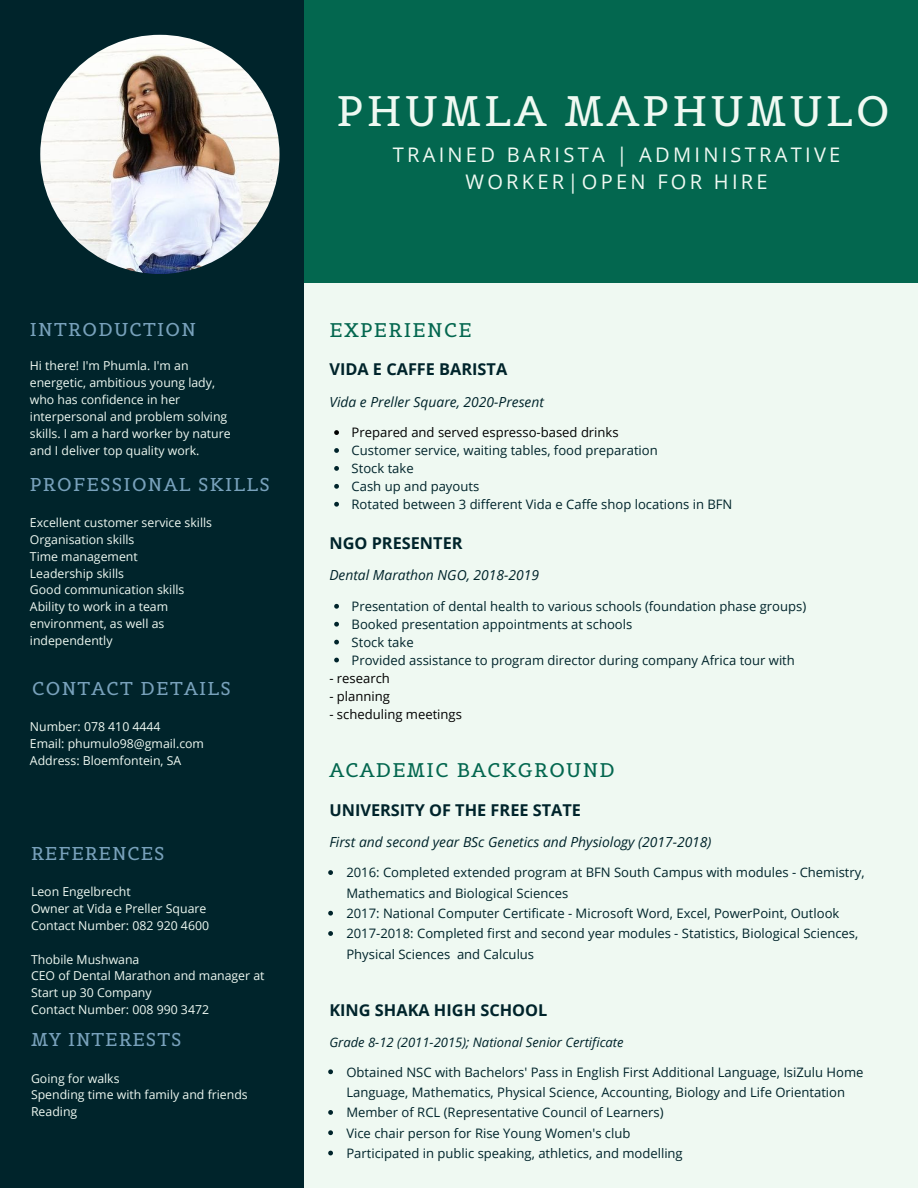
<style>
.page{position:relative;width:918px;height:1188px;background:#eff9f2}
.page>*{position:absolute;margin:0;border:0;box-sizing:border-box;transform-origin:0 0}
.t1{font:42.3px "Belgrano";letter-spacing:.08em;color:#eff9f2}
.t2{font:20.1px/27px "Open Sans";letter-spacing:.165em;color:#eff9f2;text-align:center}
.t3{font:19.65px "Belgrano";letter-spacing:.07em;color:#03674f}
.t4{font:18.45px "Belgrano";letter-spacing:.07em;color:#78a1bb}
.t5{font:18.45px "Belgrano";letter-spacing:.05em;color:#78a1bb}
.t6{font:700 16.35px "Open Sans";color:#00242b}
.t7{font:italic 13.8px "Open Sans";color:#00242b}
.t8{font:13.05px/20.2px "Open Sans";color:#00242b}
.t9{font:13.05px "Open Sans";color:#000}
.t10{font:italic 13.05px "Open Sans";color:#00242b}
.t11{font:12.3px/16.8px "Open Sans";color:#eff9f2}
</style>
<div class="page">
<div style="left:0;top:0;width:918px;height:283px;background:#03674f"></div>
<div style="left:0;top:0;width:304px;height:1188px;background:#00242b"></div>
<svg style="left:334px;top:604px;width:5px;height:5px"></svg>
<svg style="left:334px;top:622px;width:5px;height:5px"></svg>
<svg style="left:334px;top:640px;width:5px;height:5px"></svg>
<svg style="left:334px;top:658px;width:5px;height:4px"></svg>
<svg style="left:334px;top:430px;width:5px;height:5px"></svg>
<svg style="left:334px;top:448px;width:5px;height:5px"></svg>
<svg style="left:334px;top:466px;width:5px;height:5px"></svg>
<svg style="left:334px;top:484px;width:5px;height:5px"></svg>
<svg style="left:334px;top:502px;width:5px;height:5px"></svg>
<svg style="left:328px;top:870px;width:5px;height:5px"></svg>
<svg style="left:328px;top:911px;width:5px;height:5px"></svg>
<svg style="left:328px;top:931px;width:5px;height:5px"></svg>
<svg style="left:328px;top:1069px;width:5px;height:5px"></svg>
<svg style="left:328px;top:1110px;width:5px;height:5px"></svg>
<svg style="left:328px;top:1130px;width:5px;height:5px"></svg>
<svg style="left:328px;top:1151px;width:5px;height:4px"></svg>
<img style="left:40px;top:35px;width:239px;height:239px;border-radius:50%">
<p class="t4" style="left:30px;top:317px;width:168px">INTRODUCTION</p>
<p class="t11" style="left:30px;top:357px;width:202px">Hi there! I'm Phumla. I'm an energetic, ambitious young lady, who has confidence in her interpersonal and problem solving skills. I am a hard worker by nature and I deliver top quality work.</p>
<p class="t4" style="left:30px;top:472px;width:242px">PROFESSIONAL SKILLS</p>
<p class="t11" style="left:30px;top:514px;width:184px">Excellent customer service skills</p>
<p class="t11" style="left:30px;top:531px;width:106px">Organisation skills</p>
<p class="t11" style="left:30px;top:547px;width:109px">Time management</p>
<p class="t11" style="left:30px;top:564px;width:96px">Leadership skills</p>
<p class="t11" style="left:30px;top:581px;width:156px">Good communication skills</p>
<p class="t11" style="left:30px;top:598px;width:140px">Ability to work in a team environment, as well as</p>
<p class="t11" style="left:30px;top:632px;width:84px">independently</p>
<p class="t4" style="left:32px;top:677px;width:200px">CONTACT DETAILS</p>
<p class="t11" style="left:30px;top:718px;width:132px">Number: 078 410 4444</p>
<p class="t11" style="left:30px;top:734px;width:176px">Email: phumulo98@gmail.com</p>
<p class="t11" style="left:30px;top:751px;width:153px">Address: Bloemfontein, SA</p>
<p class="t5" style="left:31px;top:842px;width:135px">REFERENCES</p>
<p class="t11" style="left:31px;top:883px;width:101px">Leon Engelbrecht</p>
<p class="t11" style="left:31px;top:900px;width:177px">Owner at Vida e Preller Square</p>
<p class="t11" style="left:31px;top:917px;width:180px">Contact Number: 082 920 4600</p>
<p class="t11" style="left:31px;top:950px;width:110px">Thobile Mushwana</p>
<p class="t11" style="left:31px;top:967px;width:235px">CEO of Dental Marathon and manager at<br>Start up 30 Company</p>
<p class="t11" style="left:31px;top:1001px;width:180px">Contact Number: 008 990 3472</p>
<p class="t5" style="left:31px;top:1028px;width:152px">MY INTERESTS</p>
<p class="t11" style="left:31px;top:1069px;width:90px">Going for walks</p>
<p class="t11" style="left:31px;top:1086px;width:218px">Spending time with family and friends</p>
<p class="t11" style="left:31px;top:1103px;width:48px">Reading</p>
<p class="t1" style="left:337px;top:84px;width:555px">PHUMLA MAPHUMULO</p>
<p class="t2" style="left:393px;top:141px;width:449px">TRAINED BARISTA | ADMINISTRATIVE<br>WORKER|OPEN FOR HIRE</p>
<p class="t3" style="left:329px;top:317px;width:144px">EXPERIENCE</p>
<p class="t6" style="left:329px;top:358px;width:179px">VIDA E CAFFE BARISTA</p>
<p class="t7" style="left:329px;top:392px;width:216px">Vida e Preller Square, 2020-Present</p>
<p class="t9" style="left:352px;top:423px;width:269px">Prepared and served espresso-based drinks</p>
<p class="t8" style="left:352px;top:440px;width:308px">Customer service, waiting tables, food preparation</p>
<p class="t8" style="left:352px;top:458px;width:64px">Stock take</p>
<p class="t8" style="left:352px;top:476px;width:129px">Cash up and payouts</p>
<p class="t8" style="left:352px;top:494px;width:382px">Rotated between 3 different Vida e Caffe shop locations in BFN</p>
<p class="t6" style="left:329px;top:532px;width:135px">NGO PRESENTER</p>
<p class="t7" style="left:329px;top:565px;width:211px">Dental Marathon NGO, 2018-2019</p>
<p class="t8" style="left:352px;top:596px;width:456px">Presentation of dental health to various schools (foundation phase groups)</p>
<p class="t8" style="left:352px;top:614px;width:282px">Booked presentation appointments at schools</p>
<p class="t8" style="left:352px;top:632px;width:64px">Stock take</p>
<p class="t8" style="left:352px;top:650px;width:445px">Provided assistance to program director during company Africa tour with</p>
<p class="t9" style="left:329px;top:669px;width:62px">- research</p>
<p class="t9" style="left:329px;top:687px;width:62px">- planning</p>
<p class="t9" style="left:329px;top:705px;width:134px">- scheduling meetings</p>
<p class="t3" style="left:329px;top:758px;width:287px">ACADEMIC BACKGROUND</p>
<p class="t6" style="left:329px;top:798px;width:253px">UNIVERSITY OF THE FREE STATE</p>
<p class="t7" style="left:329px;top:832px;width:384px">First and second year BSc Genetics and Physiology (2017-2018)</p>
<p class="t8" style="left:346px;top:862px;width:520px">2016: Completed extended program at BFN South Campus with modules - Chemistry,<br>Mathematics and Biological Sciences</p>
<p class="t8" style="left:346px;top:903px;width:495px">2017: National Computer Certificate - Microsoft Word, Excel, PowerPoint, Outlook</p>
<p class="t8" style="left:346px;top:923px;width:513px">2017-2018: Completed first and second year modules - Statistics, Biological Sciences,<br>Physical Sciences and Calculus</p>
<p class="t6" style="left:329px;top:999px;width:220px">KING SHAKA HIGH SCHOOL</p>
<p class="t10" style="left:329px;top:1033px;width:296px">Grade 8-12 (2011-2015); National Senior Certificate</p>
<p class="t8" style="left:346px;top:1061px;width:519px">Obtained NSC with Bachelors' Pass in English First Additional Language, IsiZulu Home<br>Language, Mathematics, Physical Science, Accounting, Biology and Life Orientation</p>
<p class="t8" style="left:346px;top:1102px;width:319px">Member of RCL (Representative Council of Learners)</p>
<p class="t8" style="left:346px;top:1122px;width:286px">Vice chair person for Rise Young Women's club</p>
<p class="t8" style="left:346px;top:1143px;width:338px">Participated in public speaking, athletics, and modelling</p>
</div>
